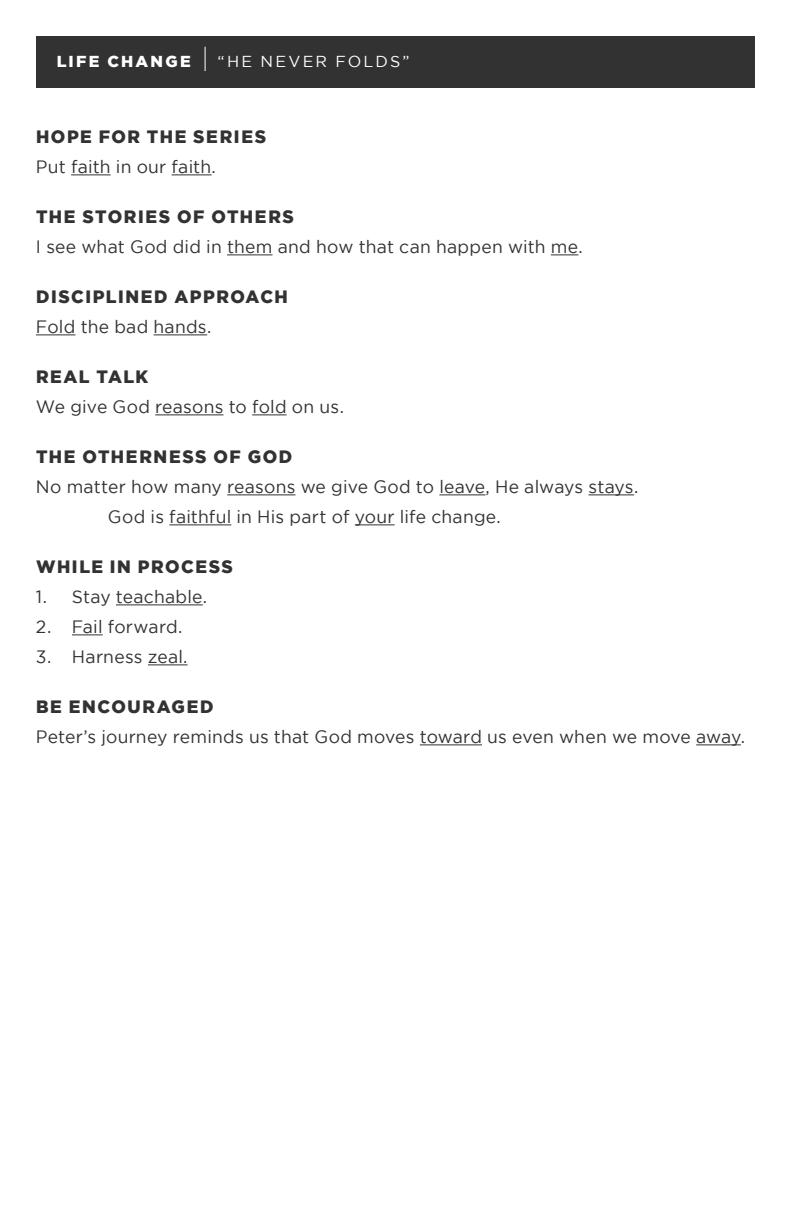
<style>
.page{position:relative;width:792px;height:1224px;background:#fff}
.page>*{position:absolute;margin:0;border:0;box-sizing:border-box;transform-origin:0 0}
.t1{font:17.8px/30px "Gotham";letter-spacing:.01em;color:#333233}
.t2{font:900 17.8px "Gotham";letter-spacing:.085em;color:#333233}
.t3{font:15.8px "Gotham";letter-spacing:.135em;color:#fff}
.t4{font:900 15.8px "Gotham";letter-spacing:.14em;color:#fff}
</style>
<div class="page">
<div style="left:36px;top:36px;width:719px;height:52px;background:#333233"></div>
<svg style="left:205px;top:47px;width:1px;height:24px"></svg>
<hr style="left:71px;top:175px;width:40px;height:1px;background:#333233">
<hr style="left:172px;top:175px;width:40px;height:1px;background:#333233">
<hr style="left:227px;top:255px;width:46px;height:1px;background:#333233">
<svg style="left:551px;top:255px;width:27px;height:1px"></svg>
<hr style="left:36px;top:335px;width:39px;height:1px;background:#333233">
<hr style="left:154px;top:335px;width:53px;height:1px;background:#333233">
<hr style="left:155px;top:415px;width:69px;height:1px;background:#333233">
<hr style="left:252px;top:415px;width:35px;height:1px;background:#333233">
<hr style="left:227px;top:495px;width:68px;height:1px;background:#333233">
<hr style="left:439px;top:495px;width:46px;height:1px;background:#333233">
<hr style="left:589px;top:495px;width:45px;height:1px;background:#333233">
<hr style="left:169px;top:525px;width:62px;height:1px;background:#333233">
<hr style="left:355px;top:525px;width:40px;height:1px;background:#333233">
<hr style="left:116px;top:605px;width:87px;height:1px;background:#333233">
<hr style="left:72px;top:635px;width:31px;height:1px;background:#333233">
<hr style="left:148px;top:665px;width:40px;height:1px;background:#333233">
<hr style="left:420px;top:745px;width:62px;height:1px;background:#333233">
<hr style="left:696px;top:745px;width:45px;height:1px;background:#333233">
<p class="t4" style="left:57px;top:52px;width:136px">LIFE CHANGE</p>
<p class="t3" style="left:218px;top:53px;width:193px">“HE NEVER FOLDS”</p>
<p class="t2" style="left:36px;top:126px;width:231px">HOPE FOR THE SERIES</p>
<p class="t1" style="left:36px;top:151px;width:181px">Put faith in our faith.</p>
<p class="t2" style="left:36px;top:206px;width:259px">THE STORIES OF OTHERS</p>
<p class="t1" style="left:36px;top:231px;width:548px">I see what God did in them and how that can happen with me.</p>
<p class="t2" style="left:36px;top:286px;width:253px">DISCIPLINED APPROACH</p>
<p class="t1" style="left:36px;top:311px;width:177px">Fold the bad hands.</p>
<p class="t2" style="left:36px;top:366px;width:114px">REAL TALK</p>
<p class="t1" style="left:36px;top:391px;width:310px">We give God reasons to fold on us.</p>
<p class="t2" style="left:36px;top:446px;width:258px">THE OTHERNESS OF GOD</p>
<p class="t1" style="left:108px;top:471px;width:532px;text-indent:-72px">No matter how many reasons we give God to leave, He always stays.<br>God is faithful in His part of your life change.</p>
<p class="t2" style="left:36px;top:556px;width:198px">WHILE IN PROCESS</p>
<p class="t1" style="left:36px;top:581px;width:173px">1. Stay teachable.</p>
<p class="t1" style="left:36px;top:611px;width:148px">2. Fail forward.</p>
<p class="t1" style="left:36px;top:641px;width:153px">3. Harness zeal.</p>
<p class="t2" style="left:36px;top:696px;width:179px">BE ENCOURAGED</p>
<p class="t1" style="left:36px;top:721px;width:711px">Peter’s journey reminds us that God moves toward us even when we move away.</p>
</div>
